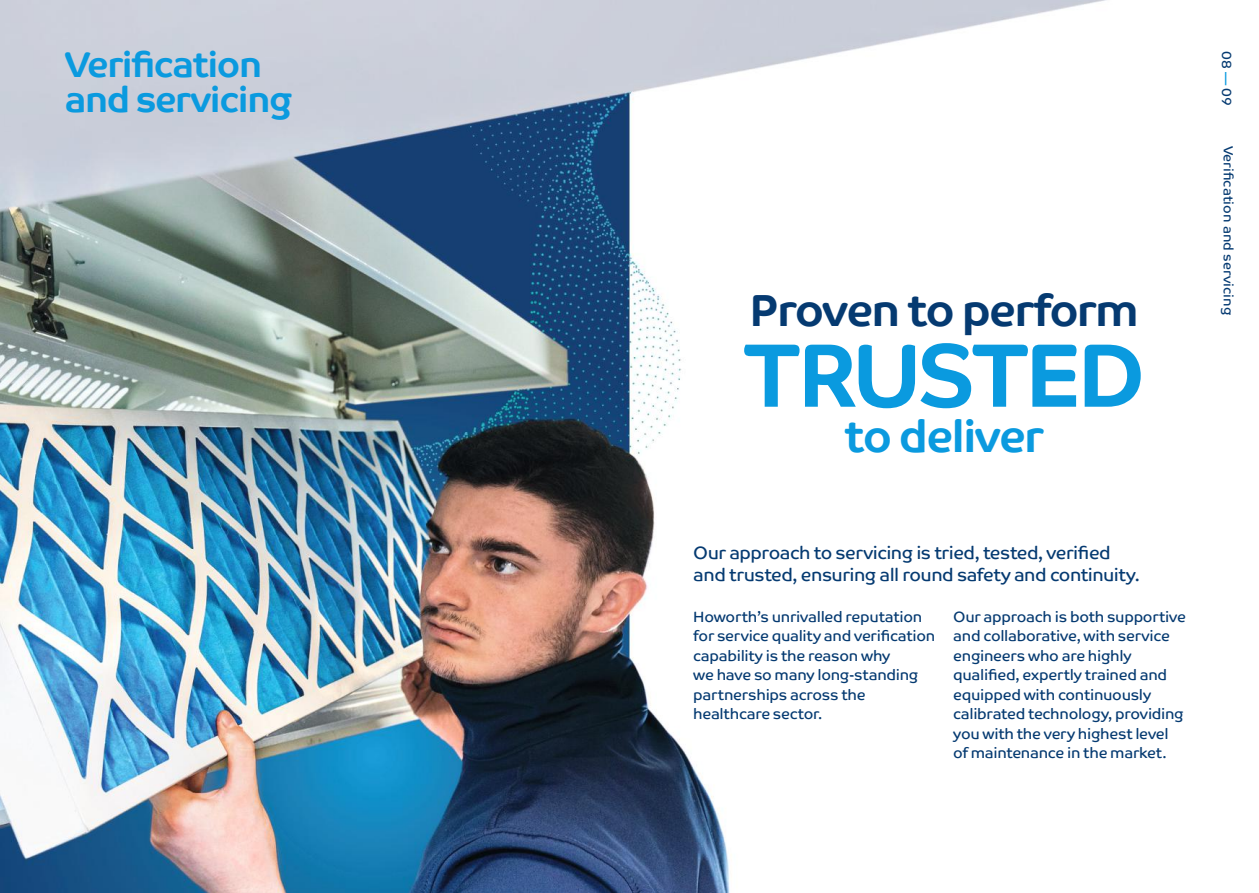
<style>
.page{position:relative;width:1259px;height:893px;background:#fff}
.page>*{position:absolute;margin:0;border:0;box-sizing:border-box;transform-origin:0 0}
.t1{font:700 90.3px "Co Text";letter-spacing:-.045em;color:#0a9adf}
.t2{font:700 45px "Co Text";letter-spacing:-.04em;color:#053a71}
.t3{font:700 45px "Co Text";letter-spacing:-.04em;color:#0a9adf}
.t4{font:700 36px/34.5px "Co Text";letter-spacing:-.04em;color:#0a9adf}
.t5{font:18px/22.5px "Co Text";letter-spacing:-.03em;color:#053a71}
.t6{font:15px/19.5px "Co Text";letter-spacing:-.02em;color:#053a71}
.t7{font:13.5px "Co Text";color:#053a71}
.s1{color:#0a9adf}
</style>
<div class="page">
<img style="left:0;top:0;width:1106px;height:893px">
<h3 class="t4" style="left:65px;top:47px;width:229px">Verification and servicing</h3>
<h2 class="t2" style="left:749px;top:285px;width:391px">Proven to perform</h2>
<h1 class="t1" style="left:743px;top:323px;width:404px">TRUSTED</h1>
<h2 class="t3" style="left:844px;top:411px;width:201px">to deliver</h2>
<p class="t7" style="left:1234px;top:51px;width:56px;rotate:90deg">08 <span class="s1">—</span> 09</p>
<p class="t7" style="left:1236px;top:146px;width:171px;rotate:90deg">Verification and servicing</p>
<p class="t5" style="left:693px;top:541px;width:448px">Our approach to servicing is tried, tested, verified and trusted, ensuring all round safety and continuity.</p>
<p class="t6" style="left:693px;top:607px;width:243px">Howorth’s unrivalled reputation for service quality and verification capability is the reason why<br>we have so many long-standing partnerships across the healthcare sector.</p>
<p class="t6" style="left:953px;top:607px;width:234px">Our approach is both supportive and collaborative, with service engineers who are highly qualified, expertly trained and equipped with continuously calibrated technology, providing you with the very highest level of maintenance in the market.</p>
</div>
